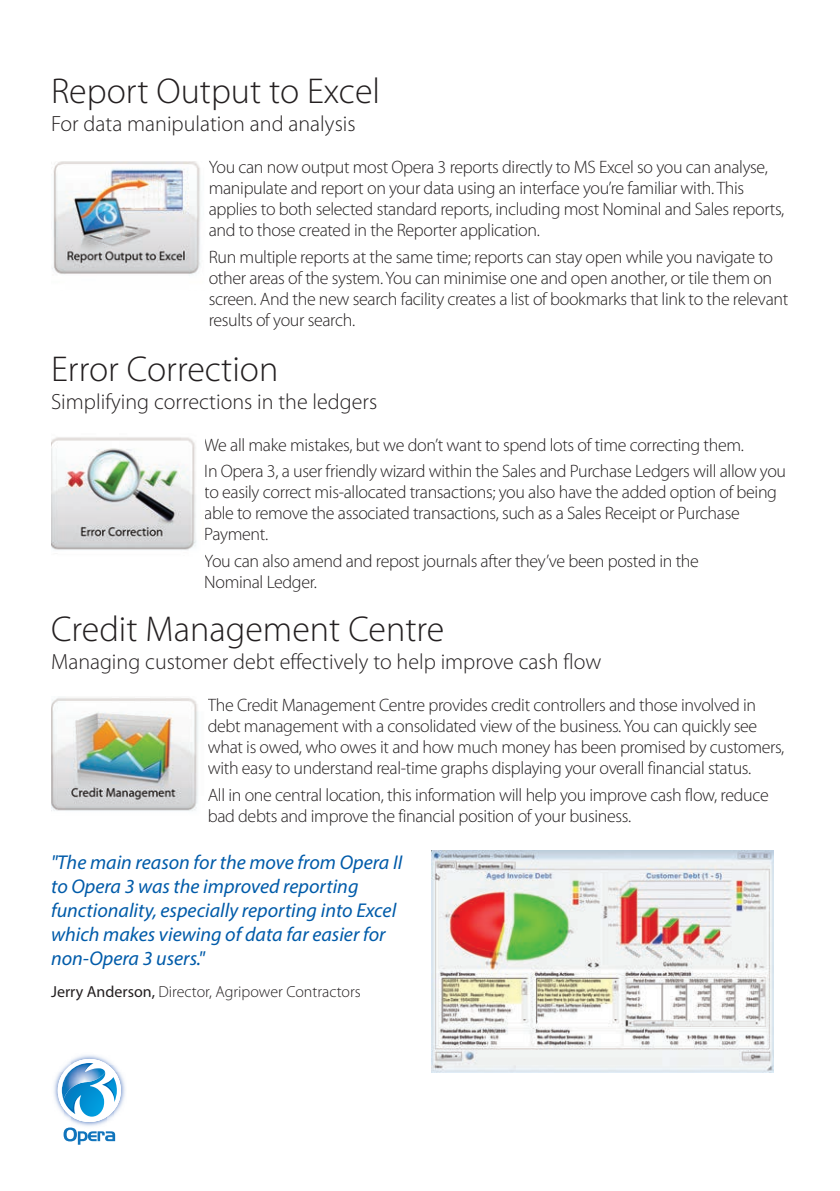
<style>
.page{position:relative;width:840px;height:1191px;background:#fff}
.page>*{position:absolute;margin:0;border:0;box-sizing:border-box;transform-origin:0 0}
.t1{font:300 36px "Myriad Pro";color:#231f20}
.t2{font:300 22px "Myriad Pro";color:#231f20}
.t3{font:italic 20px/24px "Myriad Pro";color:#015ba9}
.t4{font:300 18px/21px "Myriad Pro";letter-spacing:-.02em;color:#231f20}
.t5{font:300 16px "Myriad Pro";color:#231f20}
.s1{font-weight:400}
</style>
<div class="page">
<img style="left:53px;top:1074px;width:5px;height:32px">
<img style="left:121px;top:1074px;width:5px;height:32px">
<svg style="left:58px;top:1059px;width:63px;height:85px"></svg>
<img style="left:52px;top:161px;width:149px;height:115px">
<img style="left:51px;top:437px;width:145px;height:113px">
<img style="left:51px;top:697px;width:147px;height:114px">
<img style="left:431px;top:850px;width:341px;height:222px">
<h1 class="t1" style="left:51px;top:78px;width:330px">Report Output to Excel</h1>
<p class="t2" style="left:51px;top:116px;width:306px">For data manipulation and analysis</p>
<p class="t4" style="left:209px;top:158px;width:576px">You can now output most Opera 3 reports directly to MS Excel so you can analyse, manipulate and report on your data using an interface you’re familiar with. This applies to both selected standard reports, including most Nominal and Sales reports, and to those created in the Reporter application.</p>
<p class="t4" style="left:209px;top:248px;width:581px">Run multiple reports at the same time; reports can stay open while you navigate to other areas of the system. You can minimise one and open another, or tile them on screen. And the new search facility creates a list of bookmarks that link to the relevant results of your search.</p>
<h1 class="t1" style="left:51px;top:355px;width:229px">Error Correction</h1>
<p class="t2" style="left:51px;top:393px;width:327px">Simplifying corrections in the ledgers</p>
<p class="t4" style="left:204px;top:433px;width:583px;line-height:26.6px">We all make mistakes, but we don’t want to spend lots of time correcting them.<br>In Opera 3, a user friendly wizard within the Sales and Purchase Ledgers will allow you</p>
<p class="t4" style="left:204px;top:483px;width:574px">to easily correct mis-allocated transactions; you also have the added option of being able to remove the associated transactions, such as a Sales Receipt or Purchase<br>Payment.</p>
<p class="t4" style="left:204px;top:552px;width:496px">You can also amend and repost journals after they’ve been posted in the<br>Nominal Ledger.</p>
<h1 class="t1" style="left:51px;top:616px;width:394px">Credit Management Centre</h1>
<p class="t2" style="left:51px;top:654px;width:551px">Managing customer debt effectively to help improve cash flow</p>
<p class="t4" style="left:208px;top:696px;width:578px">The Credit Management Centre provides credit controllers and those involved in debt management with a consolidated view of the business. You can quickly see what is owed, who owes it and how much money has been promised by customers, with easy to understand real-time graphs displaying your overall financial status.</p>
<p class="t4" style="left:208px;top:786px;width:562px">All in one central location, this information will help you improve cash flow, reduce bad debts and improve the financial position of your business.</p>
<p class="t3" style="left:51px;top:851px;width:352px">"The main reason for the move from Opera II to Opera 3 was the improved reporting functionality, especially reporting into Excel which makes viewing of data far easier for non-Opera 3 users."</p>
<p class="t5" style="left:51px;top:985px;width:311px"><span class="s1">Jerry Anderson,</span> Director, Agripower Contractors</p>
</div>
